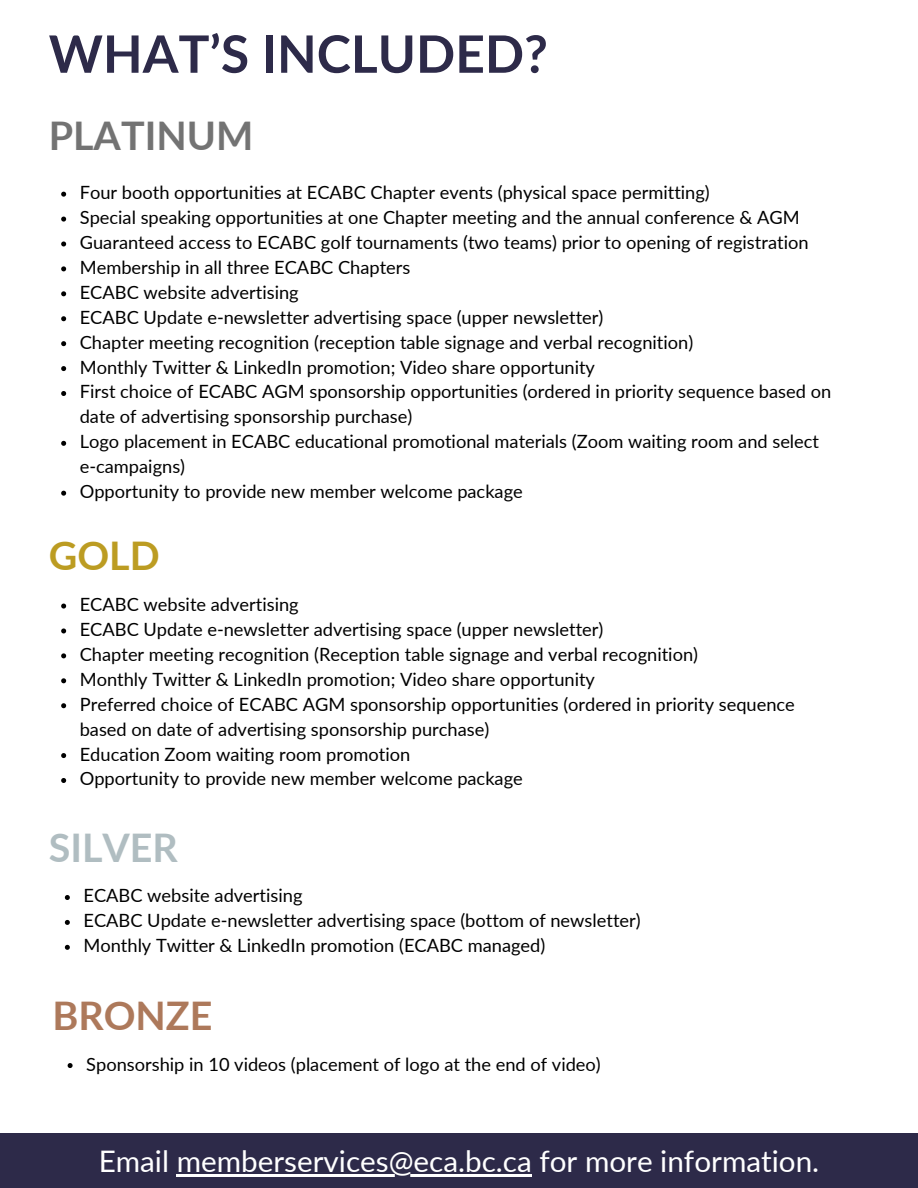
<style>
.page{position:relative;width:918px;height:1188px;background:#fff}
.page>*{position:absolute;margin:0;border:0;box-sizing:border-box;transform-origin:0 0}
.t1{font:700 51.6px "Lato";color:#2d2a49}
.t2{font:700 39.45px "Lato";color:#737373}
.t3{font:700 39.45px "Lato";color:#b0bdc1}
.t4{font:700 39.45px "Lato";color:#ad795b}
.t5{font:700 39.45px "Lato";color:#bc9c22}
.t6{font:29.7px "Lato";color:#fff}
.t7{font:18.3px/24.9px "Lato";color:#000}
</style>
<div class="page">
<div style="left:0;top:1134px;width:918px;height:54px;background:#2d2a49"></div>
<hr style="left:177px;top:1174px;width:355px;height:2px;background:#fff">
<svg style="left:61px;top:192px;width:5px;height:5px"></svg>
<svg style="left:61px;top:217px;width:5px;height:5px"></svg>
<svg style="left:61px;top:241px;width:5px;height:5px"></svg>
<svg style="left:61px;top:266px;width:5px;height:5px"></svg>
<svg style="left:61px;top:291px;width:5px;height:5px"></svg>
<svg style="left:61px;top:316px;width:5px;height:5px"></svg>
<svg style="left:61px;top:341px;width:5px;height:5px"></svg>
<svg style="left:61px;top:366px;width:5px;height:5px"></svg>
<svg style="left:61px;top:391px;width:5px;height:5px"></svg>
<svg style="left:61px;top:441px;width:5px;height:5px"></svg>
<svg style="left:61px;top:491px;width:5px;height:5px"></svg>
<svg style="left:61px;top:604px;width:5px;height:5px"></svg>
<svg style="left:61px;top:628px;width:5px;height:5px"></svg>
<svg style="left:61px;top:653px;width:5px;height:5px"></svg>
<svg style="left:61px;top:678px;width:5px;height:5px"></svg>
<svg style="left:61px;top:703px;width:5px;height:5px"></svg>
<svg style="left:61px;top:753px;width:5px;height:5px"></svg>
<svg style="left:61px;top:778px;width:5px;height:5px"></svg>
<svg style="left:65px;top:895px;width:5px;height:5px"></svg>
<svg style="left:65px;top:920px;width:5px;height:5px"></svg>
<svg style="left:65px;top:945px;width:5px;height:5px"></svg>
<svg style="left:68px;top:1063px;width:5px;height:5px"></svg>
<p class="t1" style="left:49px;top:22px;width:501px">WHAT’S INCLUDED?</p>
<p class="t2" style="left:49px;top:111px;width:206px">PLATINUM</p>
<p class="t7" style="left:80px;top:180px;width:632px">Four booth opportunities at ECABC Chapter events (physical space permitting)</p>
<p class="t7" style="left:80px;top:205px;width:722px">Special speaking opportunities at one Chapter meeting and the annual conference &amp; AGM</p>
<p class="t7" style="left:80px;top:229px;width:730px">Guaranteed access to ECABC golf tournaments (two teams) prior to opening of registration</p>
<p class="t7" style="left:80px;top:254px;width:332px">Membership in all three ECABC Chapters</p>
<p class="t7" style="left:80px;top:279px;width:221px">ECABC website advertising</p>
<p class="t7" style="left:80px;top:304px;width:525px">ECABC Update e-newsletter advertising space (upper newsletter)</p>
<p class="t7" style="left:80px;top:329px;width:615px">Chapter meeting recognition (reception table signage and verbal recognition)</p>
<p class="t7" style="left:80px;top:354px;width:517px">Monthly Twitter &amp; LinkedIn promotion; Video share opportunity</p>
<p class="t7" style="left:80px;top:379px;width:753px">First choice of ECABC AGM sponsorship opportunities (ordered in priority sequence based on date of advertising sponsorship purchase)</p>
<h2 class="t7" style="left:80px;top:429px;width:741px">Logo placement in ECABC educational promotional materials (Zoom waiting room and select e-campaigns)</h2>
<p class="t7" style="left:80px;top:479px;width:445px">Opportunity to provide new member welcome package</p>
<p class="t5" style="left:49px;top:531px;width:112px">GOLD</p>
<p class="t7" style="left:80px;top:592px;width:221px">ECABC website advertising</p>
<p class="t7" style="left:80px;top:616px;width:525px">ECABC Update e-newsletter advertising space (upper newsletter)</p>
<p class="t7" style="left:80px;top:641px;width:620px">Chapter meeting recognition (Reception table signage and verbal recognition)</p>
<p class="t7" style="left:80px;top:666px;width:517px">Monthly Twitter &amp; LinkedIn promotion; Video share opportunity</p>
<p class="t7" style="left:80px;top:691px;width:717px">Preferred choice of ECABC AGM sponsorship opportunities (ordered in priority sequence based on date of advertising sponsorship purchase)</p>
<h2 class="t7" style="left:80px;top:741px;width:332px">Education Zoom waiting room promotion</h2>
<p class="t7" style="left:80px;top:766px;width:445px">Opportunity to provide new member welcome package</p>
<p class="t3" style="left:49px;top:823px;width:131px">SILVER</p>
<p class="t7" style="left:83px;top:883px;width:221px">ECABC website advertising</p>
<h2 class="t7" style="left:83px;top:908px;width:559px">ECABC Update e-newsletter advertising space (bottom of newsletter)</h2>
<p class="t7" style="left:83px;top:933px;width:463px">Monthly Twitter &amp; LinkedIn promotion (ECABC managed)</p>
<h3 class="t4" style="left:52px;top:991px;width:162px">BRONZE</h3>
<p class="t7" style="left:86px;top:1051px;width:516px">Sponsorship in 10 videos (placement of logo at the end of video)</p>
<h1 class="t6" style="left:99px;top:1142px;width:722px">Email memberservices@eca.bc.ca for more information.</h1>
</div>
